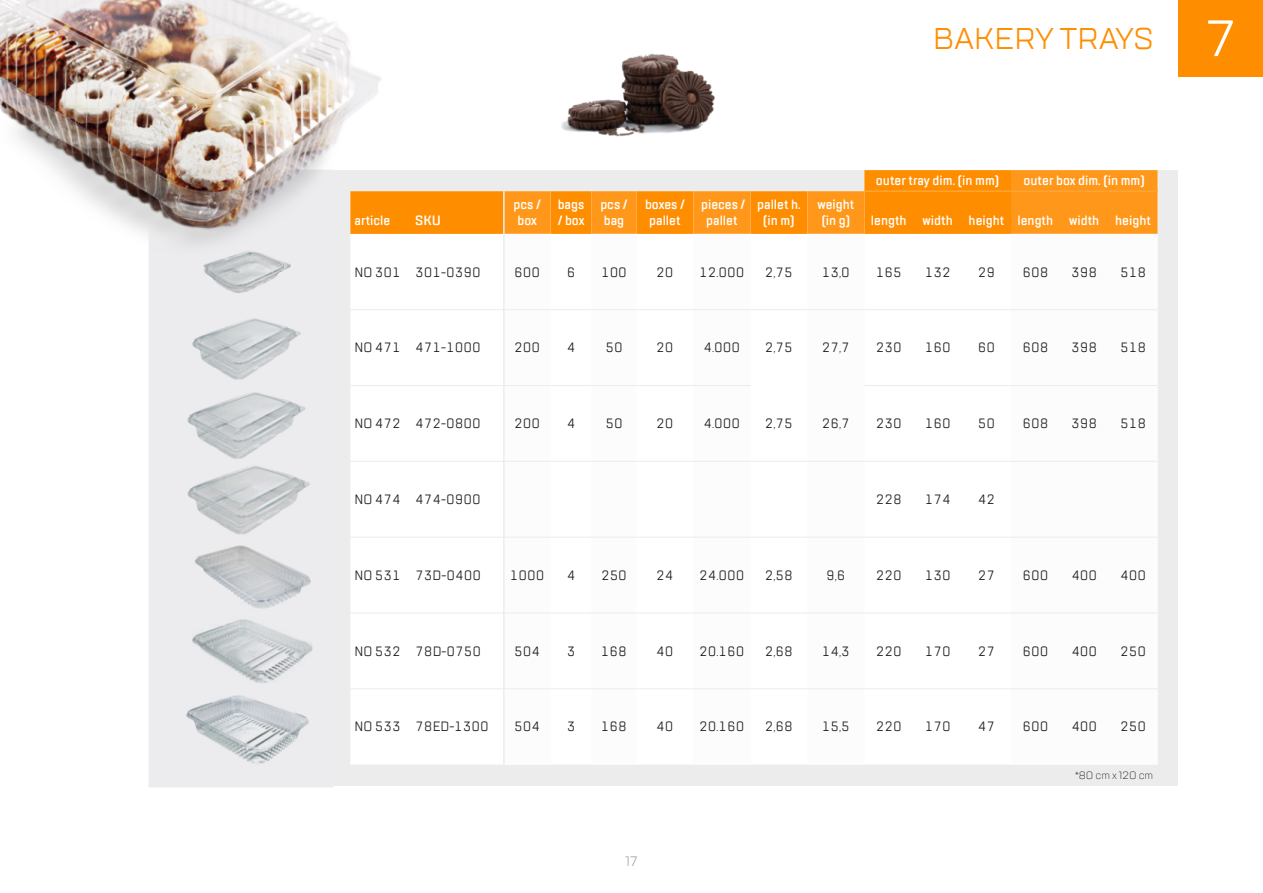
<style>
.page{position:relative;width:1263px;height:893px;background:#fff}
.page>*{position:absolute;margin:0;border:0;box-sizing:border-box;transform-origin:0 0}
.t1{font:30px "TT Lakes";color:#ff8d00}
.t2{font:13.5px "TT Lakes Condensed";color:#1d1d1b}
.t3{font:600 13.5px/16.2px "TT Lakes Condensed";color:#fff}
.t4{font:300 13.5px "TT Lakes";color:#8a8488}
.t5{font:300 10.5px "TT Lakes";color:#1d1d1b}
.s1{font-size:51px;color:#fff}
</style>
<div class="page">
<img style="left:0;top:0;width:714px;height:239px">
<img style="left:148px;top:239px;width:182px;height:526px">
<svg style="left:330px;top:170px;width:848px;height:616px"></svg>
<svg style="left:350px;top:170px;width:807px;height:64px;background:#faa53d"></svg>
<svg style="left:505px;top:234px;width:652px;height:531px"></svg>
<hr style="left:503px;top:191px;width:2px;height:574px;background:#ececed">
<hr style="left:504px;top:309px;width:653px;height:1px;background:#ececed">
<hr style="left:504px;top:385px;width:246px;height:1px;background:#ececed">
<hr style="left:864px;top:385px;width:293px;height:1px;background:#ececed">
<hr style="left:504px;top:461px;width:653px;height:1px;background:#ececed">
<hr style="left:504px;top:537px;width:653px;height:1px;background:#ececed">
<hr style="left:504px;top:613px;width:653px;height:1px;background:#ececed">
<hr style="left:504px;top:688px;width:653px;height:1px;background:#ececed">
<hr style="left:864px;top:190px;width:293px;height:2px;background:#ffa433">
<hr style="left:350px;top:309px;width:153px;height:1px;background:#ececee">
<hr style="left:350px;top:385px;width:153px;height:1px;background:#ececee">
<hr style="left:350px;top:461px;width:153px;height:1px;background:#ececee">
<hr style="left:350px;top:537px;width:153px;height:1px;background:#ececee">
<hr style="left:350px;top:613px;width:153px;height:1px;background:#ececee">
<hr style="left:350px;top:688px;width:153px;height:1px;background:#ececee">
<div style="left:1178px;top:0;width:85px;height:77px;background:#ff8d00"></div>
<hr style="left:0;top:0;width:1px;height:77px;background:#ff8d00">
<h1 class="t1" style="left:933px;top:19px;width:303px">BAKERY TRAYS <span class="s1">7</span></h1>
<p class="t3" style="left:355px;top:213px;width:37px">article</p>
<p class="t3" style="left:415px;top:213px;width:27px">SKU</p>
<p class="t3" style="left:514px;top:197px;width:29px">pcs / box</p>
<p class="t3" style="left:558px;top:197px;width:28px">bags / box</p>
<p class="t3" style="left:600px;top:197px;width:29px">pcs / bag</p>
<p class="t3" style="left:645px;top:197px;width:41px;text-align:center">boxes / pallet</p>
<p class="t3" style="left:701px;top:197px;width:46px;text-align:center">pieces / pallet</p>
<p class="t3" style="left:757px;top:197px;width:45px;text-align:center">pallet h. (in m)</p>
<p class="t3" style="left:817px;top:197px;width:39px">weight (in g)</p>
<p class="t3" style="left:876px;top:173px;width:125px">outer tray dim. (in mm)</p>
<p class="t3" style="left:1023px;top:173px;width:123px">outer box dim. (in mm)</p>
<p class="t3" style="left:871px;top:213px;width:282px">length width height length width height</p>
<p class="t2" style="left:355px;top:263px;width:128px">NO 301 301-0390</p>
<p class="t2" style="left:514px;top:263px;width:27px">600</p>
<p class="t2" style="left:567px;top:263px;width:10px">6</p>
<p class="t2" style="left:601px;top:263px;width:27px">100</p>
<p class="t2" style="left:656px;top:263px;width:19px">20</p>
<p class="t2" style="left:699px;top:263px;width:47px">12.000</p>
<p class="t2" style="left:765px;top:263px;width:30px">2,75</p>
<p class="t2" style="left:822px;top:263px;width:30px">13,0</p>
<p class="t2" style="left:876px;top:263px;width:27px">165</p>
<p class="t2" style="left:925px;top:263px;width:27px">132</p>
<p class="t2" style="left:978px;top:263px;width:19px">29</p>
<p class="t2" style="left:1022px;top:263px;width:28px">608</p>
<p class="t2" style="left:1071px;top:263px;width:28px">398</p>
<p class="t2" style="left:1120px;top:263px;width:28px">518</p>
<p class="t2" style="left:355px;top:339px;width:128px">NO 471 471-1000</p>
<p class="t2" style="left:514px;top:339px;width:27px">200</p>
<p class="t2" style="left:567px;top:339px;width:10px">4</p>
<p class="t2" style="left:605px;top:339px;width:19px">50</p>
<p class="t2" style="left:656px;top:339px;width:19px">20</p>
<p class="t2" style="left:703px;top:339px;width:38px">4.000</p>
<p class="t2" style="left:765px;top:339px;width:30px">2,75</p>
<p class="t2" style="left:822px;top:339px;width:30px">27,7</p>
<p class="t2" style="left:876px;top:339px;width:27px">230</p>
<p class="t2" style="left:925px;top:339px;width:27px">160</p>
<p class="t2" style="left:978px;top:339px;width:19px">60</p>
<p class="t2" style="left:1022px;top:339px;width:28px">608</p>
<p class="t2" style="left:1071px;top:339px;width:28px">398</p>
<p class="t2" style="left:1120px;top:339px;width:28px">518</p>
<p class="t2" style="left:355px;top:415px;width:128px">NO 472 472-0800</p>
<p class="t2" style="left:514px;top:415px;width:27px">200</p>
<p class="t2" style="left:567px;top:415px;width:10px">4</p>
<p class="t2" style="left:605px;top:415px;width:19px">50</p>
<p class="t2" style="left:656px;top:415px;width:19px">20</p>
<p class="t2" style="left:703px;top:415px;width:38px">4.000</p>
<p class="t2" style="left:765px;top:415px;width:30px">2,75</p>
<p class="t2" style="left:822px;top:415px;width:30px">26,7</p>
<p class="t2" style="left:876px;top:415px;width:27px">230</p>
<p class="t2" style="left:925px;top:415px;width:27px">160</p>
<p class="t2" style="left:978px;top:415px;width:19px">50</p>
<p class="t2" style="left:1022px;top:415px;width:28px">608</p>
<p class="t2" style="left:1071px;top:415px;width:28px">398</p>
<p class="t2" style="left:1120px;top:415px;width:28px">518</p>
<p class="t2" style="left:355px;top:490px;width:128px">NO 474 474-0900</p>
<p class="t2" style="left:876px;top:490px;width:28px">228</p>
<p class="t2" style="left:925px;top:490px;width:27px">174</p>
<p class="t2" style="left:978px;top:490px;width:19px">42</p>
<p class="t2" style="left:355px;top:566px;width:128px">NO 531 73D-0400</p>
<p class="t2" style="left:510px;top:566px;width:36px">1000</p>
<p class="t2" style="left:567px;top:566px;width:10px">4</p>
<p class="t2" style="left:601px;top:566px;width:27px">250</p>
<p class="t2" style="left:656px;top:566px;width:19px">24</p>
<p class="t2" style="left:699px;top:566px;width:47px">24.000</p>
<p class="t2" style="left:765px;top:566px;width:30px">2,58</p>
<p class="t2" style="left:826px;top:566px;width:21px">9,6</p>
<p class="t2" style="left:876px;top:566px;width:27px">220</p>
<p class="t2" style="left:925px;top:566px;width:27px">130</p>
<p class="t2" style="left:978px;top:566px;width:19px">27</p>
<p class="t2" style="left:1022px;top:566px;width:27px">600</p>
<p class="t2" style="left:1071px;top:566px;width:27px">400</p>
<p class="t2" style="left:1120px;top:566px;width:27px">400</p>
<p class="t2" style="left:355px;top:642px;width:128px">NO 532 78D-0750</p>
<p class="t2" style="left:514px;top:642px;width:27px">504</p>
<p class="t2" style="left:567px;top:642px;width:10px">3</p>
<p class="t2" style="left:601px;top:642px;width:28px">168</p>
<p class="t2" style="left:656px;top:642px;width:19px">40</p>
<p class="t2" style="left:699px;top:642px;width:47px">20.160</p>
<p class="t2" style="left:765px;top:642px;width:30px">2,68</p>
<p class="t2" style="left:822px;top:642px;width:30px">14,3</p>
<p class="t2" style="left:876px;top:642px;width:27px">220</p>
<p class="t2" style="left:925px;top:642px;width:27px">170</p>
<p class="t2" style="left:978px;top:642px;width:19px">27</p>
<p class="t2" style="left:1022px;top:642px;width:27px">600</p>
<p class="t2" style="left:1071px;top:642px;width:27px">400</p>
<p class="t2" style="left:1120px;top:642px;width:27px">250</p>
<p class="t2" style="left:355px;top:718px;width:136px">NO 533 78ED-1300</p>
<p class="t2" style="left:514px;top:718px;width:27px">504</p>
<p class="t2" style="left:567px;top:718px;width:10px">3</p>
<p class="t2" style="left:601px;top:718px;width:28px">168</p>
<p class="t2" style="left:656px;top:718px;width:19px">40</p>
<p class="t2" style="left:699px;top:718px;width:47px">20.160</p>
<p class="t2" style="left:765px;top:718px;width:30px">2,68</p>
<p class="t2" style="left:822px;top:718px;width:30px">15,5</p>
<p class="t2" style="left:876px;top:718px;width:27px">220</p>
<p class="t2" style="left:925px;top:718px;width:27px">170</p>
<p class="t2" style="left:978px;top:718px;width:19px">47</p>
<p class="t2" style="left:1022px;top:718px;width:27px">600</p>
<p class="t2" style="left:1071px;top:718px;width:27px">400</p>
<p class="t2" style="left:1120px;top:718px;width:27px">250</p>
<p class="t5" style="left:1075px;top:768px;width:80px">*80 cm x 120 cm</p>
<p class="t4" style="left:626px;top:853px;width:13px">17</p>
</div>
